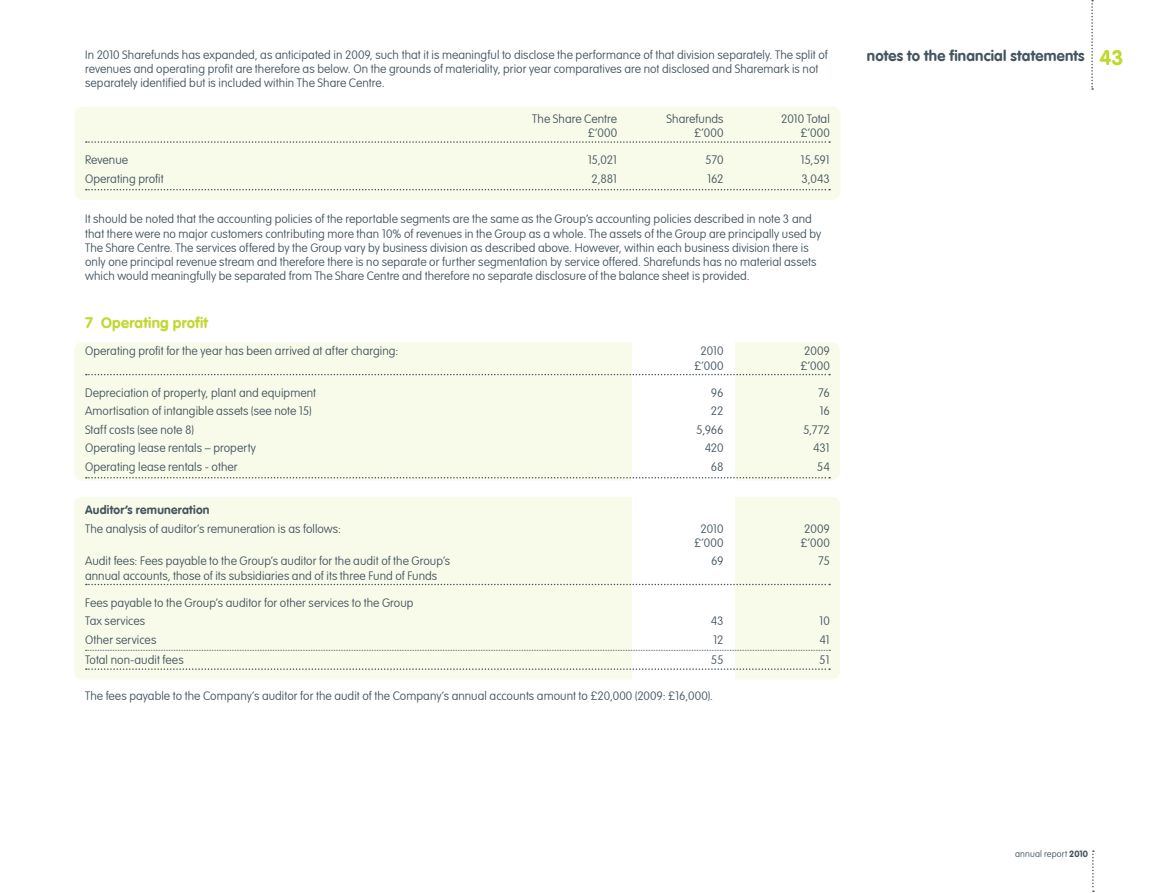
<style>
.page{position:relative;width:1149px;height:893px;background:#fff}
.page>*{position:absolute;margin:0;border:0;box-sizing:border-box;transform-origin:0 0}
.t1{font:700 21px "VAG Rounded LT";color:#c1d82f}
.t2{font:700 15px "VAG Rounded LT";letter-spacing:.015em;color:#455560}
.t3{font:700 15px "VAG Rounded LT";letter-spacing:.015em;color:#c1d82f}
.t4{font:100 12px/14.2px "VAG Rounded LT";letter-spacing:.005em;color:#455560}
.t5{font:700 12px "VAG Rounded LT";letter-spacing:.02em;color:#455560}
.t6{font:100 9px "VAG Rounded LT";letter-spacing:.015em;color:#455560}
.s1{font-weight:700}
</style>
<div class="page">
<svg style="left:1091px;top:0;width:1px;height:90px"></svg>
<svg style="left:1092px;top:850px;width:1px;height:42px"></svg>
<div style="left:74px;top:497px;width:765px;height:182px;background:#f9fbea;border-radius:9px"></div>
<div style="left:631px;top:490px;width:102px;height:196px;background:#fff"></div>
<div style="left:74px;top:342px;width:765px;height:138px;background:#f9fbea;border-radius:9px"></div>
<div style="left:631px;top:337px;width:102px;height:148px;background:#fff"></div>
<div style="left:74px;top:106px;width:766px;height:94px;background:#f9fbea;border-radius:9px"></div>
<svg style="left:86px;top:141px;width:743px;height:2px"></svg>
<svg style="left:86px;top:189px;width:743px;height:1px"></svg>
<svg style="left:86px;top:374px;width:743px;height:1px"></svg>
<svg style="left:86px;top:477px;width:743px;height:1px"></svg>
<svg style="left:86px;top:584px;width:743px;height:1px"></svg>
<svg style="left:85px;top:650px;width:745px;height:1px"></svg>
<svg style="left:86px;top:668px;width:743px;height:2px"></svg>
<p class="t4" style="left:85px;top:48px;width:744px">In 2010 Sharefunds has expanded, as anticipated in 2009, such that it is meaningful to disclose the performance of that division separately. The split of</p>
<p class="t2" style="left:866px;top:47px;width:219px">notes to the financial statements</p>
<p class="t4" style="left:85px;top:62px;width:734px">revenues and operating profit are therefore as below. On the grounds of materiality, prior year comparatives are not disclosed and Sharemark is not separately identified but is included within The Share Centre.</p>
<p class="t4" style="left:532px;top:112px;width:86px">The Share Centre</p>
<p class="t4" style="left:666px;top:112px;width:58px">Sharefunds</p>
<p class="t4" style="left:781px;top:112px;width:50px">2010 Total</p>
<p class="t4" style="left:587px;top:126px;width:31px">£’000</p>
<p class="t4" style="left:694px;top:126px;width:31px">£’000</p>
<p class="t4" style="left:800px;top:126px;width:31px">£’000</p>
<p class="t4" style="left:85px;top:153px;width:44px">Revenue</p>
<p class="t4" style="left:587px;top:153px;width:31px">15,021</p>
<p class="t4" style="left:705px;top:153px;width:20px">570</p>
<p class="t4" style="left:800px;top:153px;width:31px">15,591</p>
<p class="t4" style="left:85px;top:172px;width:80px">Operating profit</p>
<p class="t4" style="left:591px;top:172px;width:27px">2,881</p>
<p class="t4" style="left:707px;top:172px;width:18px">162</p>
<p class="t4" style="left:801px;top:172px;width:30px">3,043</p>
<p class="t4" style="left:85px;top:212px;width:737px">It should be noted that the accounting policies of the reportable segments are the same as the Group’s accounting policies described in note 3 and that there were no major customers contributing more than 10% of revenues in the Group as a whole. The assets of the Group are principally used by The Share Centre. The services offered by the Group vary by business division as described above. However, within each business division there is only one principal revenue stream and therefore there is no separate or further segmentation by service offered. Sharefunds has no material assets which would meaningfully be separated from The Share Centre and therefore no separate disclosure of the balance sheet is provided.</p>
<p class="t3" style="left:85px;top:314px;width:124px">7 Operating profit</p>
<p class="t4" style="left:85px;top:344px;width:314px">Operating profit for the year has been arrived at after charging:</p>
<p class="t4" style="left:700px;top:344px;width:24px">2010</p>
<p class="t4" style="left:803px;top:344px;width:27px">2009</p>
<p class="t4" style="left:694px;top:359px;width:31px">£’000</p>
<p class="t4" style="left:800px;top:359px;width:31px">£’000</p>
<p class="t4" style="left:85px;top:386px;width:232px">Depreciation of property, plant and equipment</p>
<p class="t4" style="left:710px;top:386px;width:14px">96</p>
<p class="t4" style="left:818px;top:386px;width:13px">76</p>
<p class="t4" style="left:85px;top:404px;width:228px">Amortisation of intangible assets (see note 15)</p>
<p class="t4" style="left:710px;top:404px;width:14px">22</p>
<p class="t4" style="left:819px;top:404px;width:12px">16</p>
<p class="t4" style="left:85px;top:423px;width:110px">Staff costs (see note 8)</p>
<p class="t4" style="left:696px;top:423px;width:29px">5,966</p>
<p class="t4" style="left:802px;top:423px;width:28px">5,772</p>
<p class="t4" style="left:85px;top:441px;width:172px">Operating lease rentals – property</p>
<p class="t4" style="left:704px;top:441px;width:20px">420</p>
<p class="t4" style="left:813px;top:441px;width:18px">431</p>
<p class="t4" style="left:85px;top:460px;width:154px">Operating lease rentals - other</p>
<p class="t4" style="left:710px;top:460px;width:14px">68</p>
<p class="t4" style="left:816px;top:460px;width:14px">54</p>
<p class="t5" style="left:85px;top:503px;width:126px">Auditor’s remuneration</p>
<p class="t4" style="left:85px;top:522px;width:257px">The analysis of auditor’s remuneration is as follows:</p>
<p class="t4" style="left:700px;top:522px;width:24px">2010</p>
<p class="t4" style="left:803px;top:522px;width:27px">2009</p>
<p class="t4" style="left:694px;top:536px;width:31px">£’000</p>
<p class="t4" style="left:800px;top:536px;width:31px">£’000</p>
<p class="t4" style="left:85px;top:554px;width:366px">Audit fees: Fees payable to the Group’s auditor for the audit of the Group’s</p>
<p class="t4" style="left:710px;top:554px;width:14px">69</p>
<p class="t4" style="left:817px;top:554px;width:13px">75</p>
<p class="t4" style="left:85px;top:569px;width:353px">annual accounts, those of its subsidiaries and of its three Fund of Funds</p>
<p class="t4" style="left:85px;top:593px;width:330px;line-height:18.5px">Fees payable to the Group’s auditor for other services to the Group<br>Tax services</p>
<p class="t4" style="left:710px;top:614px;width:14px">43</p>
<p class="t4" style="left:818px;top:614px;width:12px">10</p>
<p class="t4" style="left:85px;top:633px;width:73px">Other services</p>
<p class="t4" style="left:712px;top:633px;width:12px">12</p>
<p class="t4" style="left:819px;top:633px;width:12px">41</p>
<p class="t4" style="left:85px;top:653px;width:100px">Total non-audit fees</p>
<p class="t4" style="left:710px;top:653px;width:14px">55</p>
<p class="t4" style="left:819px;top:653px;width:12px">51</p>
<p class="t4" style="left:85px;top:689px;width:629px">The fees payable to the Company’s auditor for the audit of the Company’s annual accounts amount to £20,000 (2009: £16,000).</p>
<h1 class="t1" style="left:1098px;top:46px;width:26px">43</h1>
<p class="t6" style="left:1014px;top:849px;width:74px">annual report <span class="s1">2010</span></p>
</div>
